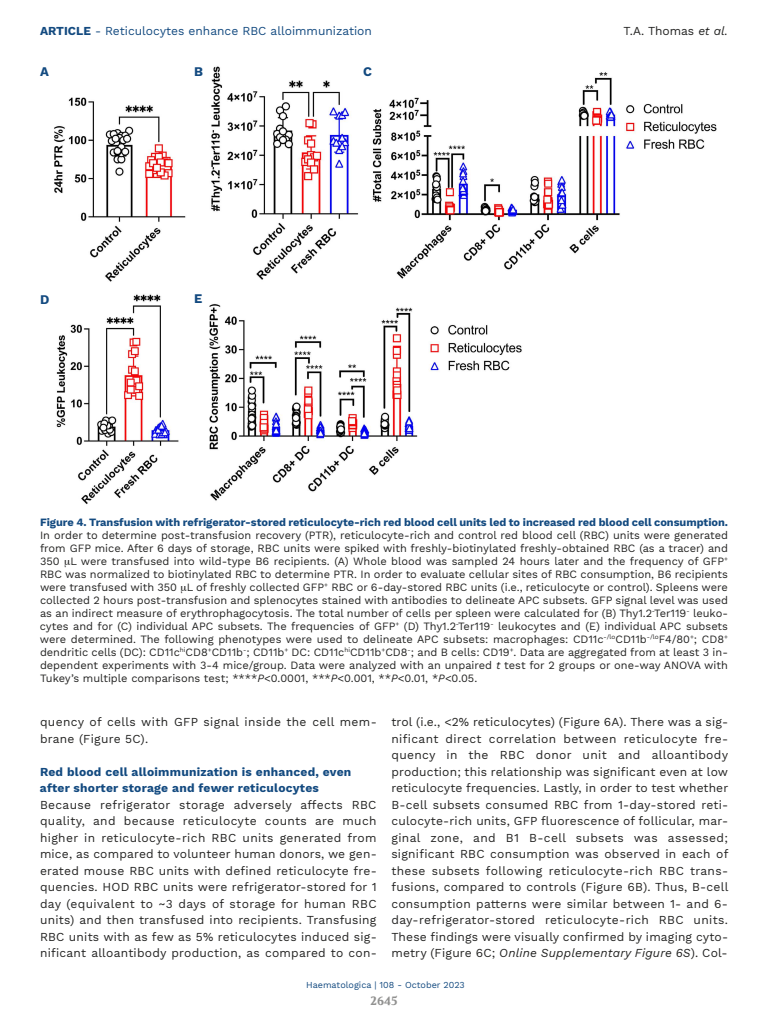
<style>
.page{position:relative;width:768px;height:1024px;background:#fff}
.page>*{position:absolute;margin:0;border:0;box-sizing:border-box;transform-origin:0 0}
.t1{font:700 13px "Work Sans";color:#134a80}
.t2{font:12px/16.5px "Work Sans";letter-spacing:.02em;color:#222221;text-align:justify}
.t3{font:700 12px/16.5px "Work Sans";letter-spacing:.02em;color:#134a80}
.t4{font:12px "Work Sans";color:#134a80}
.t5{font:700 12px "Volkhov";color:#919190}
.t6{font:11px/13px "Work Sans";color:#222221;text-align:justify}
.t7{font:700 11px "Work Sans";letter-spacing:-.005em;color:#134a80}
.t8{font:9px "Work Sans";color:#134a80}
.s1{font-weight:700}
.s2{font-style:italic}
</style>
<div class="page">
<img style="left:54px;top:66px;width:663px;height:439px">
<p class="t4" style="left:40px;top:24px;width:334px"><span class="s1">ARTICLE</span> - Reticulocytes enhance RBC alloimmunization</p>
<p class="t2" style="left:624px;top:23px;width:106px">T.A. Thomas <span class="s2">et al.</span></p>
<p class="t1" style="left:40px;top:64px;width:10px">A</p>
<p class="t1" style="left:194px;top:64px;width:10px">B</p>
<p class="t1" style="left:363px;top:64px;width:10px">C</p>
<p class="t1" style="left:40px;top:292px;width:11px">D</p>
<p class="t1" style="left:194px;top:291px;width:10px">E</p>
<p class="t7" style="left:40px;top:516px;width:689px">Figure 4. Transfusion with refrigerator-stored reticulocyte-rich red blood cell units led to increased red blood cell consumption.</p>
<p class="t6" style="left:40px;top:528px;width:690px">In order to determine post-transfusion recovery (PTR), reticulocyte-rich and control red blood cell (RBC) units were generated from GFP mice. After 6 days of storage, RBC units were spiked with freshly-biotinylated freshly-obtained RBC (as a tracer) and 350 L were transfused into wild-type B6 recipients. (A) Whole blood was sampled 24 hours later and the frequency of GFP<sup>+ </sup>RBC was normalized to biotinylated RBC to determine PTR. In order to evaluate cellular sites of RBC consumption, B6 recipients were transfused with 350 L of freshly collected GFP<sup>+</sup> RBC or 6-day-stored RBC units (i.e., reticulocyte or control). Spleens were collected 2 hours post-transfusion and splenocytes stained with antibodies to delineate APC subsets. GFP signal level was used as an indirect measure of erythrophagocytosis. The total number of cells per spleen were calculated for (B) Thy1.2<sup>-</sup>Ter119<sup>-</sup> leuko&shy;cytes and for (C) individual APC subsets. The frequencies of GFP<sup>+</sup> (D) Thy1.2<sup>-</sup>Ter119<sup>-</sup> leukocytes and (E) individual APC subsets were determined. The following phenotypes were used to delineate APC subsets: macrophages: CD11c<sup>-/lo</sup>CD11b<sup>-/lo</sup>F4/80<sup>+</sup>; CD8<sup>+ </sup>dendritic cells (DC): CD11c<sup>hi</sup>CD8<sup>+</sup>CD11b<sup>-</sup>; CD11b<sup>+</sup> DC: CD11c<sup>hi</sup>CD11b<sup>+</sup>CD8<sup>-</sup>; and B cells: CD19<sup>+</sup>. Data are aggregated from at least 3 in&shy;dependent experiments with 3-4 mice/group. Data were analyzed with an unpaired <span class="s2">t</span> test for 2 groups or one-way ANOVA with Tukey’s multiple comparisons test; ****<span class="s2">P</span>&lt;0.0001, ***<span class="s2">P</span>&lt;0.001, **<span class="s2">P</span>&lt;0.01, *<span class="s2">P</span>&lt;0.05.</p>
<p class="t2" style="left:40px;top:714px;width:338px">quency of cells with GFP signal inside the cell mem&shy;brane (Figure 5C).</p>
<p class="t3" style="left:40px;top:763px;width:313px">Red blood cell alloimmunization is enhanced, even after shorter storage and fewer reticulocytes</p>
<p class="t2" style="left:40px;top:796px;width:338px">Because refrigerator storage adversely affects RBC quality, and because reticulocyte counts are much higher in reticulocyte-rich RBC units generated from mice, as compared to volunteer human donors, we gen&shy;erated mouse RBC units with defined reticulocyte fre&shy;quencies. HOD RBC units were refrigerator-stored for 1 day (equivalent to ~3 days of storage for human RBC units) and then transfused into recipients. Transfusing RBC units with as few as 5% reticulocytes induced sig&shy;nificant alloantibody production, as compared to con-</p>
<p class="t2" style="left:391px;top:714px;width:339px">trol (i.e., &lt;2% reticulocytes) (Figure 6A). There was a sig&shy;nificant direct correlation between reticulocyte fre&shy;quency in the RBC donor unit and alloantibody production; this relationship was significant even at low reticulocyte frequencies. Lastly, in order to test whether B-cell subsets consumed RBC from 1-day-stored reti&shy;culocyte-rich units, GFP fluorescence of follicular, mar&shy;ginal zone, and B1 B-cell subsets was assessed; significant RBC consumption was observed in each of these subsets following reticulocyte-rich RBC trans&shy;fusions, compared to controls (Figure 6B). Thus, B-cell consumption patterns were similar between 1- and 6- day-refrigerator-stored reticulocyte-rich RBC units.<br>These findings were visually confirmed by imaging cyto&shy;metry (Figure 6C; <span class="s2">Online Supplementary Figure 6S</span>). Col-</p>
<p class="t8" style="left:306px;top:979px;width:160px">Haematologica | 108 - October 2023</p>
<p class="t5" style="left:371px;top:993px;width:28px">2645</p>
</div>
